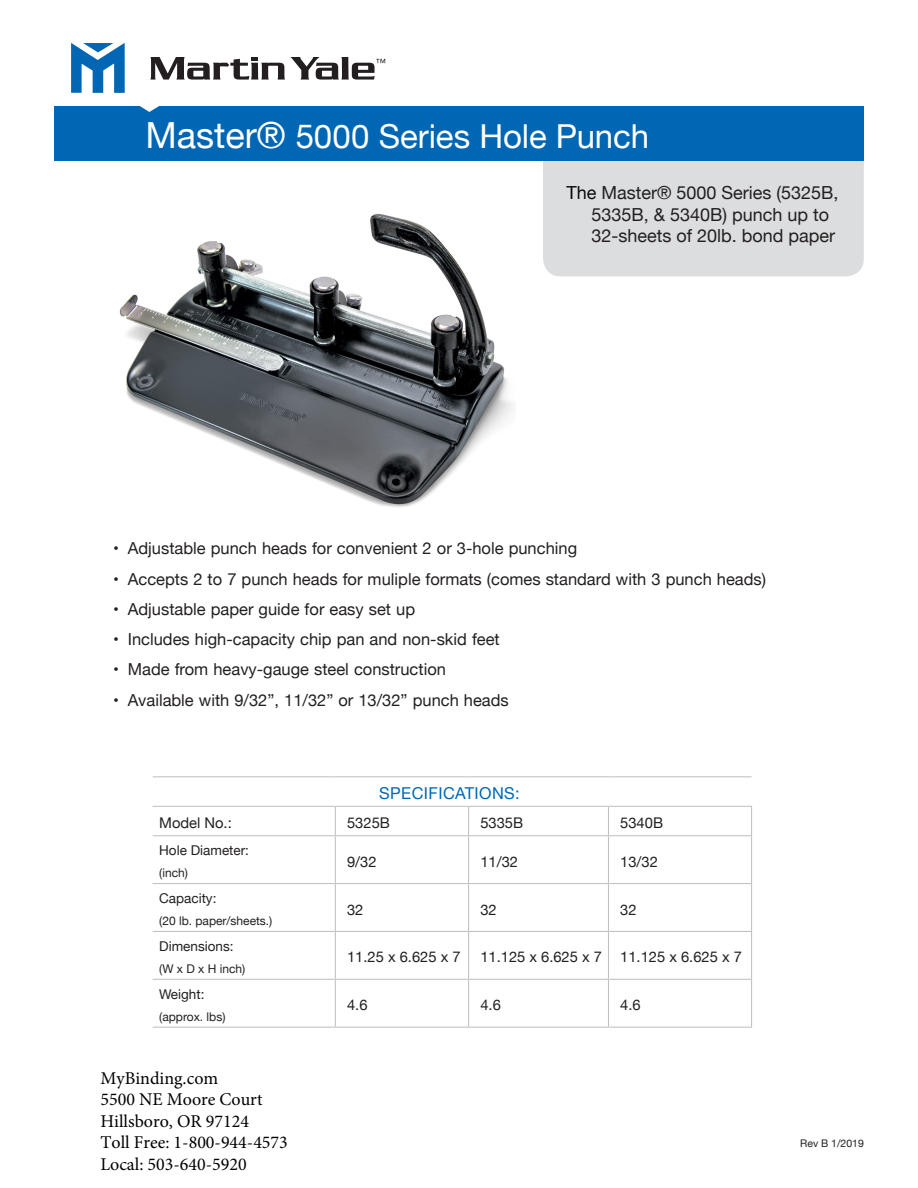
<style>
.page{position:relative;width:918px;height:1188px;background:#fff}
.page>*{position:absolute;margin:0;border:0;box-sizing:border-box;transform-origin:0 0}
.t1{font:33px "Helvetica Neue";letter-spacing:-.005em;color:#fff}
.t2{font:18px/21.6px "Minion Pro";color:#000}
.t3{font:18px/21.6px "Helvetica Neue";color:#231f20}
.t4{font:16.5px "Helvetica Neue";color:#231f20}
.t5{font:16.35px "Helvetica Neue";letter-spacing:.025em;color:#0166b3}
.t6{font:14.7px "Helvetica Neue";color:#231f20}
.t7{font:13.5px "Helvetica Neue";color:#231f20}
.t8{font:12px "Helvetica Neue";color:#231f20}
.t9{font:10.5px "Helvetica Neue";color:#231f20}
.s1{font-size:36px}
.s2{color:#080d0b}
</style>
<div class="page">
<div style="left:543px;top:161px;width:321px;height:115px;background:#dcdddf"></div>
<svg style="left:150px;top:57px;width:235px;height:23px"></svg>
<svg style="left:71px;top:43px;width:54px;height:50px"></svg>
<div style="left:54px;top:106px;width:810px;height:55px;background:#0166b3"></div>
<svg style="left:140px;top:106px;width:19px;height:6px"></svg>
<hr style="left:153px;top:776px;width:182px;height:1px;background:#bcbdc0">
<hr style="left:335px;top:776px;width:134px;height:1px;background:#bcbdc0">
<hr style="left:469px;top:776px;width:139px;height:1px;background:#bcbdc0">
<hr style="left:608px;top:776px;width:144px;height:1px;background:#bcbdc0">
<hr style="left:153px;top:806px;width:182px;height:1px;background:#bcbdc0">
<hr style="left:335px;top:806px;width:134px;height:1px;background:#bcbdc0">
<svg style="left:335px;top:807px;width:1px;height:28px"></svg>
<hr style="left:469px;top:806px;width:139px;height:1px;background:#bcbdc0">
<svg style="left:468px;top:807px;width:1px;height:28px"></svg>
<hr style="left:608px;top:806px;width:144px;height:1px;background:#bcbdc0">
<svg style="left:608px;top:807px;width:1px;height:28px"></svg>
<svg style="left:751px;top:807px;width:1px;height:28px"></svg>
<hr style="left:153px;top:835px;width:182px;height:1px;background:#bcbdc0">
<hr style="left:335px;top:835px;width:134px;height:1px;background:#bcbdc0">
<hr style="left:335px;top:836px;width:1px;height:47px;background:#bcbdc0">
<hr style="left:469px;top:835px;width:139px;height:1px;background:#bcbdc0">
<hr style="left:468px;top:836px;width:1px;height:47px;background:#bcbdc0">
<hr style="left:608px;top:835px;width:144px;height:1px;background:#bcbdc0">
<hr style="left:608px;top:836px;width:1px;height:47px;background:#bcbdc0">
<hr style="left:751px;top:836px;width:1px;height:47px;background:#bcbdc0">
<hr style="left:153px;top:883px;width:182px;height:1px;background:#bcbdc0">
<hr style="left:335px;top:883px;width:134px;height:1px;background:#bcbdc0">
<hr style="left:335px;top:884px;width:1px;height:47px;background:#bcbdc0">
<hr style="left:469px;top:883px;width:139px;height:1px;background:#bcbdc0">
<hr style="left:468px;top:884px;width:1px;height:47px;background:#bcbdc0">
<hr style="left:608px;top:883px;width:144px;height:1px;background:#bcbdc0">
<hr style="left:608px;top:884px;width:1px;height:47px;background:#bcbdc0">
<hr style="left:751px;top:884px;width:1px;height:47px;background:#bcbdc0">
<hr style="left:153px;top:931px;width:182px;height:1px;background:#bcbdc0">
<hr style="left:335px;top:931px;width:134px;height:1px;background:#bcbdc0">
<hr style="left:335px;top:932px;width:1px;height:47px;background:#bcbdc0">
<hr style="left:469px;top:931px;width:139px;height:1px;background:#bcbdc0">
<hr style="left:468px;top:932px;width:1px;height:47px;background:#bcbdc0">
<hr style="left:608px;top:931px;width:144px;height:1px;background:#bcbdc0">
<hr style="left:608px;top:932px;width:1px;height:47px;background:#bcbdc0">
<hr style="left:751px;top:932px;width:1px;height:47px;background:#bcbdc0">
<hr style="left:153px;top:979px;width:182px;height:1px;background:#bcbdc0">
<hr style="left:335px;top:979px;width:134px;height:1px;background:#bcbdc0">
<hr style="left:335px;top:980px;width:1px;height:47px;background:#bcbdc0">
<hr style="left:469px;top:979px;width:139px;height:1px;background:#bcbdc0">
<hr style="left:468px;top:980px;width:1px;height:47px;background:#bcbdc0">
<hr style="left:608px;top:979px;width:144px;height:1px;background:#bcbdc0">
<hr style="left:608px;top:980px;width:1px;height:47px;background:#bcbdc0">
<hr style="left:751px;top:980px;width:1px;height:47px;background:#bcbdc0">
<hr style="left:153px;top:1027px;width:182px;height:1px;background:#bcbdc0">
<hr style="left:335px;top:1027px;width:134px;height:1px;background:#bcbdc0">
<hr style="left:469px;top:1027px;width:139px;height:1px;background:#bcbdc0">
<hr style="left:608px;top:1027px;width:144px;height:1px;background:#bcbdc0">
<img style="left:119px;top:213px;width:395px;height:294px">
<p class="t1" style="left:146px;top:113px;width:505px"><span class="s1">Master®</span> 5000 Series Hole Punch</p>
<p class="t3" style="left:591px;top:183px;width:249px;text-indent:-25px"><span class="s2">The</span> Master® 5000 Series (5325B,<br>5335B, &amp; 5340B) punch up to<br>32-sheets of 20lb. bond paper</p>
<p class="t4" style="left:113px;top:536px;width:465px">• Adjustable punch heads for convenient 2 or 3-hole punching</p>
<p class="t4" style="left:113px;top:567px;width:654px">• Accepts 2 to 7 punch heads for muliple formats (comes standard with 3 punch heads)</p>
<p class="t4" style="left:113px;top:597px;width:303px">• Adjustable paper guide for easy set up</p>
<p class="t4" style="left:113px;top:627px;width:388px">• Includes high-capacity chip pan and non-skid feet</p>
<p class="t4" style="left:113px;top:658px;width:334px">• Made from heavy-gauge steel construction</p>
<p class="t4" style="left:113px;top:688px;width:397px">• Available with 9/32”, 11/32” or 13/32” punch heads</p>
<p class="t5" style="left:379px;top:782px;width:142px">SPECIFICATIONS:</p>
<p class="t6" style="left:159px;top:812px;width:74px">Model No.:</p>
<p class="t6" style="left:347px;top:812px;width:44px">5325B</p>
<p class="t6" style="left:480px;top:812px;width:44px">5335B</p>
<p class="t6" style="left:620px;top:812px;width:44px">5340B</p>
<p class="t7" style="left:159px;top:841px;width:91px">Hole Diameter:</p>
<p class="t8" style="left:159px;top:864px;width:30px">(inch)</p>
<p class="t6" style="left:347px;top:851px;width:31px">9/32</p>
<p class="t6" style="left:480px;top:851px;width:39px">11/32</p>
<p class="t6" style="left:620px;top:851px;width:39px">13/32</p>
<p class="t7" style="left:159px;top:888px;width:59px">Capacity:</p>
<p class="t8" style="left:159px;top:912px;width:115px">(20 lb. paper/sheets.)</p>
<p class="t7" style="left:159px;top:936px;width:76px">Dimensions:</p>
<p class="t8" style="left:159px;top:960px;width:88px">(W x D x H inch)</p>
<p class="t7" style="left:159px;top:984px;width:47px">Weight:</p>
<p class="t8" style="left:159px;top:1008px;width:68px">(approx. lbs)</p>
<p class="t2" style="left:100px;top:1067px;width:189px">MyBinding.com<br>5500 NE Moore Court<br>Hillsboro, OR 97124<br>Toll Free: 1-800-944-4573<br>Local: 503-640-5920</p>
<p class="t6" style="left:347px;top:899px;width:18px">32</p>
<p class="t6" style="left:480px;top:899px;width:18px">32</p>
<p class="t6" style="left:620px;top:899px;width:18px">32</p>
<p class="t6" style="left:347px;top:947px;width:115px">11.25 x 6.625 x 7</p>
<p class="t6" style="left:480px;top:947px;width:123px">11.125 x 6.625 x 7</p>
<p class="t6" style="left:620px;top:947px;width:123px">11.125 x 6.625 x 7</p>
<p class="t6" style="left:347px;top:994px;width:22px">4.6</p>
<p class="t6" style="left:480px;top:994px;width:22px">4.6</p>
<p class="t6" style="left:620px;top:994px;width:22px">4.6</p>
<p class="t9" style="left:800px;top:1136px;width:65px">Rev B 1/2019</p>
</div>
